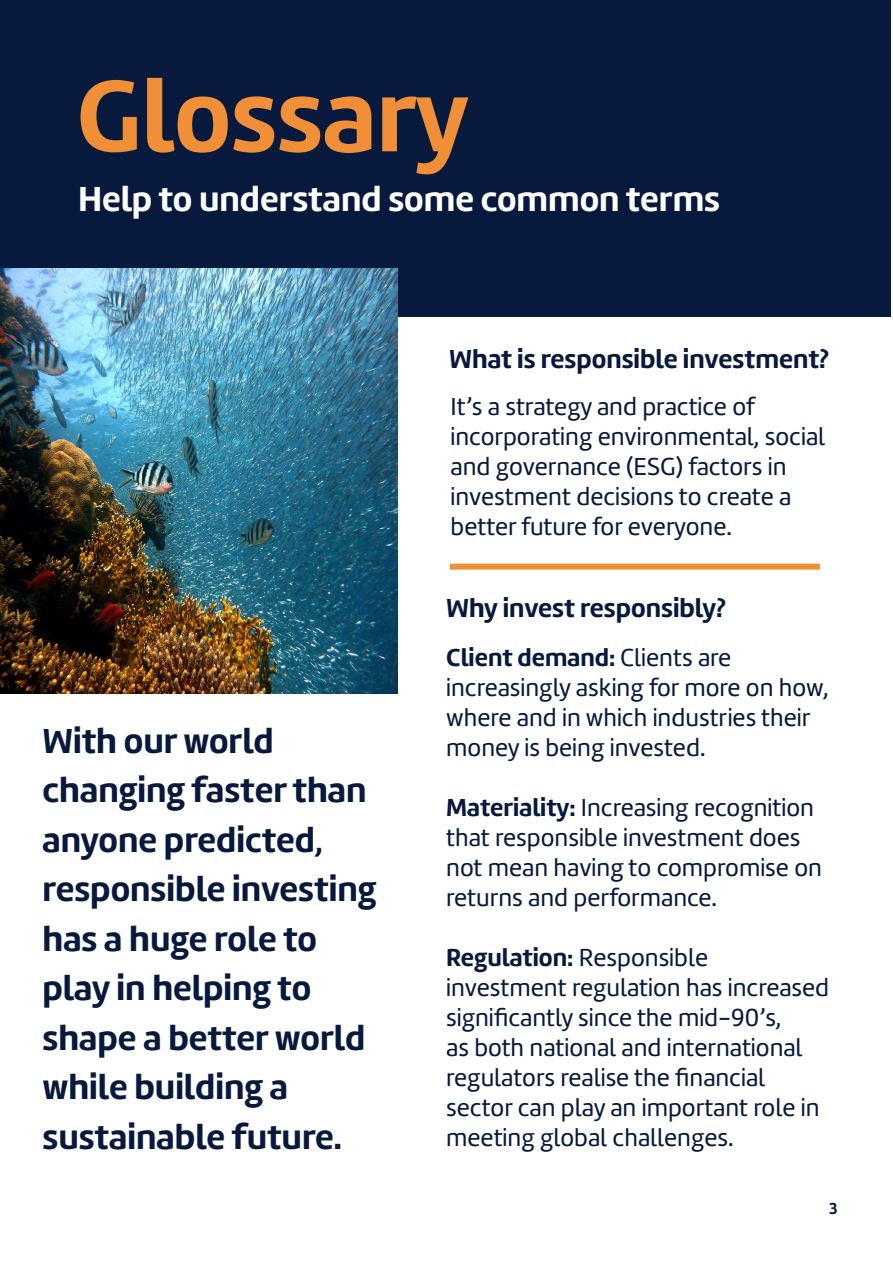
<style>
.page{position:relative;width:893px;height:1263px;background:#fff}
.page>*{position:absolute;margin:0;border:0;box-sizing:border-box;transform-origin:0 0}
.Title_01{font:700 105px "Marine";color:#f08f37}
.Title_03{font:700 36px/49.5px "Marine";color:#071a3d}
.Title_03-2{font:700 36px "Marine";color:#fff}
.Intro_Text_Left{font:700 27px "Marine";color:#071a3d}
.t1{font:25.5px/30px "Marine";color:#071a3d}
.t2{font:700 16.5px "Marine";color:#071a3d}
.s1{font-weight:700}
</style>
<div class="page">
<div style="left:0;top:0;width:891px;height:317px;background:#071a3d"></div>
<img style="left:0;top:268px;width:398px;height:425px">
<div style="left:450px;top:564px;width:370px;height:6px;background:#f08f37"></div>
<p class="Title_01" style="left:77px;top:47px;width:395px">Glossary</p>
<p class="Title_03-2" style="left:78px;top:175px;width:643px">Help to understand some common terms</p>
<p class="Intro_Text_Left" style="left:449px;top:341px;width:381px">What is responsible investment?</p>
<p class="t1" style="left:451px;top:391px;width:376px">It’s a strategy and practice of incorporating environmental, social and governance (ESG) factors in investment decisions to create a better future for everyone.</p>
<p class="Title_03" style="left:43px;top:715px;width:335px">With our world changing faster than anyone predicted, responsible investing has a huge role to play in helping to shape a better world while building a sustainable future.</p>
<p class="Intro_Text_Left" style="left:446px;top:590px;width:282px">Why invest responsibly?</p>
<p class="t1" style="left:446px;top:642px;width:384px"><span class="s1">Client demand:</span> Clients are increasingly asking for more on how, where and in which industries their money is being invested.</p>
<p class="t1" style="left:446px;top:792px;width:377px"><span class="s1">Materiality:</span> Increasing recognition that responsible investment does not mean having to compromise on returns and performance.</p>
<p class="t1" style="left:446px;top:942px;width:384px"><span class="s1">Regulation:</span> Responsible investment regulation has increased significantly since the mid-90’s,<br>as both national and international regulators realise the financial sector can play an important role in meeting global challenges.</p>
<p class="t2" style="left:829px;top:1197px;width:10px">3</p>
</div>
